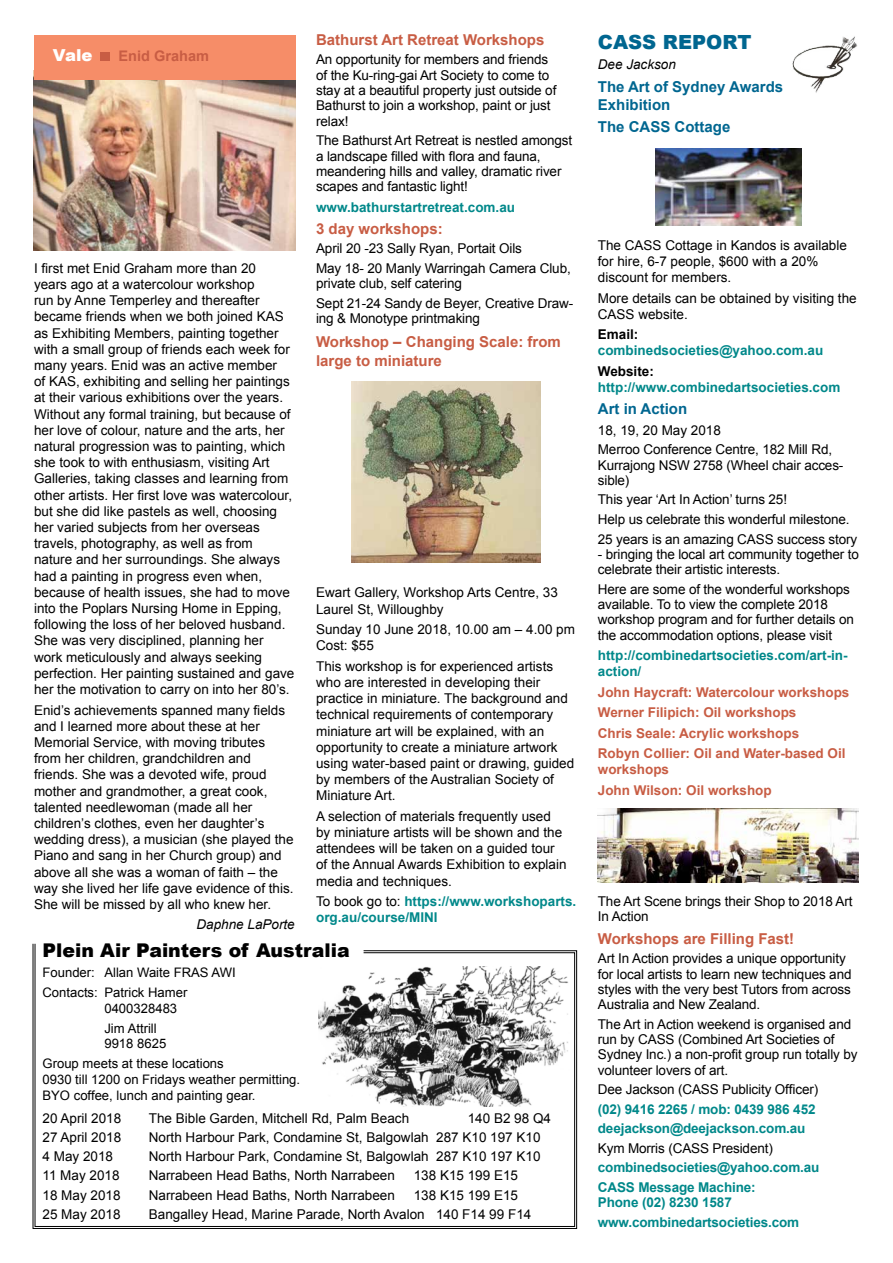
<style>
.page{position:relative;width:893px;height:1263px;background:#fff}
.page>*{position:absolute;margin:0;border:0;box-sizing:border-box;transform-origin:0 0}
.t1{font:900 19.5px "Arial";color:#006690}
.t2{font:900 18.9px "Arial";color:#000}
.t3{font:900 16.5px "Arial";color:#fff}
.t4{font:700 15px/19.5px "Arial";color:#c85d44}
.t5{font:700 15px/18px "Arial";color:#006690}
.t6{font:700 14.55px "Arial";color:#c85d44}
.t7{font:13.5px/16.2px "Arial";color:#000}
.t8{font:700 13.5px/19.5px "Arial";color:#00888a}
.t9{font:700 13.5px/20.4px "Arial";color:#c85d44}
.t10{font:italic 13.5px "Arial";color:#000}
.t11{font:700 13.5px "Arial";color:#000}
.t12{font:13.05px/19.8px "Arial";color:#000}
.s1{font-weight:400;color:#000}
</style>
<div class="page">
<img style="left:792px;top:36px;width:65px;height:57px">
<img style="left:655px;top:149px;width:147px;height:76px">
<svg style="left:32px;top:943px;width:546px;height:286px"></svg>
<img style="left:33px;top:71px;width:262px;height:180px">
<div style="left:34px;top:35px;width:261px;height:45px;background:#f68d68"></div>
<div style="left:100px;top:52px;width:9px;height:9px;background:#c85d44"></div>
<img style="left:598px;top:808px;width:261px;height:74px">
<img style="left:352px;top:381px;width:189px;height:181px">
<p class="t3" style="left:53px;top:43px;width:41px">Vale</p>
<p class="t6" style="left:118px;top:47px;width:92px">Enid Graham</p>
<p class="t7" style="left:34px;top:260px;width:262px">I first met Enid Graham more than 20<br>years ago at a watercolour workshop<br>run by Anne Temperley and thereafter became friends when we both joined KAS as Exhibiting Members, painting together with a small group of friends each week for many years. Enid was an active member<br>of KAS, exhibiting and selling her paintings at their various exhibitions over the years.<br>Without any formal training, but because of her love of colour, nature and the arts, her natural progression was to painting, which she took to with enthusiasm, visiting Art Galleries, taking classes and learning from other artists. Her first love was watercolour, but she did like pastels as well, choosing her varied subjects from her overseas travels, photography, as well as from nature and her surroundings. She always had a painting in progress even when, because of health issues, she had to move into the Poplars Nursing Home in Epping, following the loss of her beloved husband.<br>She was very disciplined, planning her work meticulously and always seeking perfection. Her painting sustained and gave her the motivation to carry on into her 80’s.</p>
<p class="t7" style="left:34px;top:702px;width:261px">Enid’s achievements spanned many fields and I learned more about these at her Memorial Service, with moving tributes from her children, grandchildren and friends. She was a devoted wife, proud mother and grandmother, a great cook, talented needlewoman (made all her children’s clothes, even her daughter’s wedding dress), a musician (she played the Piano and sang in her Church group) and above all she was a woman of faith – the way she lived her life gave evidence of this.<br>She will be missed by all who knew her.</p>
<p class="t10" style="left:196px;top:916px;width:100px">Daphne LaPorte</p>
<p class="t4" style="left:316px;top:30px;width:230px">Bathurst Art Retreat Workshops</p>
<p class="t7" style="left:316px;top:52px;width:242px;line-height:15.3px">An opportunity for members and friends of the Ku-ring-gai Art Society to come to stay at a beautiful property just outside of Bathurst to join a workshop, paint or just relax!</p>
<p class="t7" style="left:316px;top:133px;width:258px;line-height:15.3px">The Bathurst Art Retreat is nestled amongst a landscape filled with flora and fauna, meandering hills and valley, dramatic river scapes and fantastic light!</p>
<p class="t8" style="left:316px;top:198px;width:201px">www.bathurstartretreat.com.au</p>
<p class="t4" style="left:316px;top:219px;width:128px">3 day workshops:</p>
<p class="t7" style="left:316px;top:239px;width:256px;line-height:19.5px">April 20 -23 Sally Ryan, Portait Oils<br>May 18- 20 Manly Warringah Camera Club,</p>
<p class="t7" style="left:316px;top:274px;width:259px;line-height:19.5px">private club, self catering<br>Sept 21-24 Sandy de Beyer, Creative Draw-</p>
<p class="t7" style="left:316px;top:310px;width:165px">ing &amp; Monotype printmaking</p>
<p class="t4" style="left:316px;top:332px;width:246px">Workshop – Changing Scale: from large to miniature</p>
<p class="t7" style="left:316px;top:585px;width:243px">Ewart Gallery, Workshop Arts Centre, 33<br>Laurel St, Willoughby</p>
<p class="t7" style="left:316px;top:621px;width:260px">Sunday 10 June 2018, 10.00 am – 4.00 pm<br>Cost: $55</p>
<p class="t7" style="left:316px;top:658px;width:260px">This workshop is for experienced artists who are interested in developing their practice in miniature. The background and technical requirements of contemporary miniature art will be explained, with an opportunity to create a miniature artwork using water-based paint or drawing, guided by members of the Australian Society of Miniature Art.</p>
<p class="t7" style="left:316px;top:808px;width:252px">A selection of materials frequently used by miniature artists will be shown and the attendees will be taken on a guided tour of the Annual Awards Exhibition to explain media and techniques.</p>
<p class="t8" style="left:316px;top:894px;width:262px;line-height:16.2px"><span class="s1">To book go to:</span> https://www.workshoparts. org.au/course/MINI</p>
<h2 class="t2" style="left:43px;top:937px;width:309px">Plein Air Painters of Australia</h2>
<p class="t12" style="left:43px;top:963px;width:195px">Founder: Allan Waite FRAS AWI<br>Contacts: Patrick Hamer</p>
<p class="t12" style="left:104px;top:998px;width:74px">0400328483<br>Jim Attrill</p>
<p class="t12" style="left:43px;top:1034px;width:183px;text-align:center">9918 8625<br>Group meets at these locations</p>
<p class="t12" style="left:43px;top:1071px;width:259px;line-height:15.8px">0930 till 1200 on Fridays weather permitting.<br>BYO coffee, lunch and painting gear.</p>
<p class="t7" style="left:43px;top:1110px;width:80px">20 April 2018</p>
<p class="t7" style="left:149px;top:1110px;width:262px">The Bible Garden, Mitchell Rd, Palm Beach</p>
<p class="t7" style="left:468px;top:1110px;width:85px">140 B2 98 Q4</p>
<p class="t7" style="left:43px;top:1129px;width:80px">27 April 2018</p>
<p class="t7" style="left:149px;top:1129px;width:393px">North Harbour Park, Condamine St, Balgowlah 287 K10 197 K10</p>
<p class="t7" style="left:43px;top:1148px;width:72px">4 May 2018</p>
<p class="t7" style="left:149px;top:1148px;width:393px">North Harbour Park, Condamine St, Balgowlah 287 K10 197 K10</p>
<p class="t7" style="left:43px;top:1168px;width:79px">11 May 2018</p>
<p class="t7" style="left:149px;top:1168px;width:248px">Narrabeen Head Baths, North Narrabeen</p>
<p class="t7" style="left:414px;top:1168px;width:106px">138 K15 199 E15</p>
<p class="t7" style="left:43px;top:1187px;width:80px">18 May 2018</p>
<p class="t7" style="left:149px;top:1187px;width:248px">Narrabeen Head Baths, North Narrabeen</p>
<p class="t7" style="left:414px;top:1187px;width:106px">138 K15 199 E15</p>
<p class="t7" style="left:43px;top:1206px;width:80px">25 May 2018</p>
<p class="t7" style="left:149px;top:1206px;width:384px">Bangalley Head, Marine Parade, North Avalon 140 F14 99 F14</p>
<h1 class="t1" style="left:598px;top:28px;width:155px">CASS REPORT</h1>
<p class="t10" style="left:598px;top:56px;width:80px">Dee Jackson</p>
<p class="t5" style="left:598px;top:78px;width:187px">The Art of Sydney Awards<br>Exhibition</p>
<p class="t5" style="left:598px;top:118px;width:134px">The CASS Cottage</p>
<p class="t7" style="left:598px;top:237px;width:251px">The CASS Cottage in Kandos is available for hire, 6-7 people, $600 with a 20% discount for members.</p>
<p class="t7" style="left:598px;top:290px;width:260px">More details can be obtained by visiting the<br>CASS website.</p>
<p class="t11" style="left:598px;top:326px;width:42px">Email:</p>
<p class="t8" style="left:598px;top:341px;width:227px">combinedsocieties@yahoo.com.au</p>
<p class="t11" style="left:598px;top:362px;width:58px">Website:</p>
<p class="t8" style="left:598px;top:378px;width:244px">http://www.combinedartsocieties.com</p>
<p class="t5" style="left:598px;top:400px;width:91px">Art in Action</p>
<p class="t7" style="left:598px;top:420px;width:236px;line-height:19.5px">18, 19, 20 May 2018<br>Merroo Conference Centre, 182 Mill Rd,</p>
<p class="t7" style="left:598px;top:457px;width:247px;line-height:15.3px">Kurrajong NSW 2758 (Wheel chair acces&shy;sible)</p>
<p class="t7" style="left:598px;top:490px;width:261px;line-height:19.5px">This year ‘Art In Action’ turns 25!<br>Help us celebrate this wonderful milestone.<br>25 years is an amazing CASS success story</p>
<p class="t7" style="left:598px;top:547px;width:263px;line-height:15.3px">- bringing the local art community together to celebrate their artistic interests.</p>
<p class="t7" style="left:598px;top:581px;width:258px;line-height:15.3px">Here are some of the wonderful workshops available. To to view the complete 2018 workshop program and for further details on the accommodation options, please visit</p>
<p class="t8" style="left:598px;top:648px;width:251px;line-height:16.2px">http://combinedartsocieties.com/art-in&shy;action/</p>
<p class="t9" style="left:598px;top:682px;width:253px">John Haycraft: Watercolour workshops Werner Filipich: Oil workshops<br>Chris Seale: Acrylic workshops<br>Robyn Collier: Oil and Water-based Oil</p>
<p class="t9" style="left:598px;top:760px;width:175px">workshops<br>John Wilson: Oil workshop</p>
<p class="t7" style="left:598px;top:894px;width:256px;line-height:15.3px">The Art Scene brings their Shop to 2018 Art<br>In Action</p>
<p class="t4" style="left:598px;top:929px;width:198px">Workshops are Filling Fast!</p>
<p class="t7" style="left:598px;top:951px;width:255px;line-height:15.3px">Art In Action provides a unique opportunity for local artists to learn new techniques and styles with the very best Tutors from across Australia and New Zealand.</p>
<p class="t7" style="left:598px;top:1016px;width:261px;line-height:15.3px">The Art in Action weekend is organised and run by CASS (Combined Art Societies of Sydney Inc.) a non-profit group run totally by volunteer lovers of art.</p>
<p class="t7" style="left:598px;top:1081px;width:222px">Dee Jackson (CASS Publicity Officer)</p>
<p class="t8" style="left:598px;top:1100px;width:219px">(02) 9416 2265 / mob: 0439 986 452 deejackson@deejackson.com.au</p>
<p class="t7" style="left:598px;top:1140px;width:177px">Kym Morris (CASS President)</p>
<p class="t8" style="left:598px;top:1158px;width:223px">combinedsocieties@yahoo.com.au<br>CASS Message Machine:</p>
<p class="t8" style="left:598px;top:1193px;width:203px">Phone (02) 8230 1587 www.combinedartsocieties.com</p>
</div>
